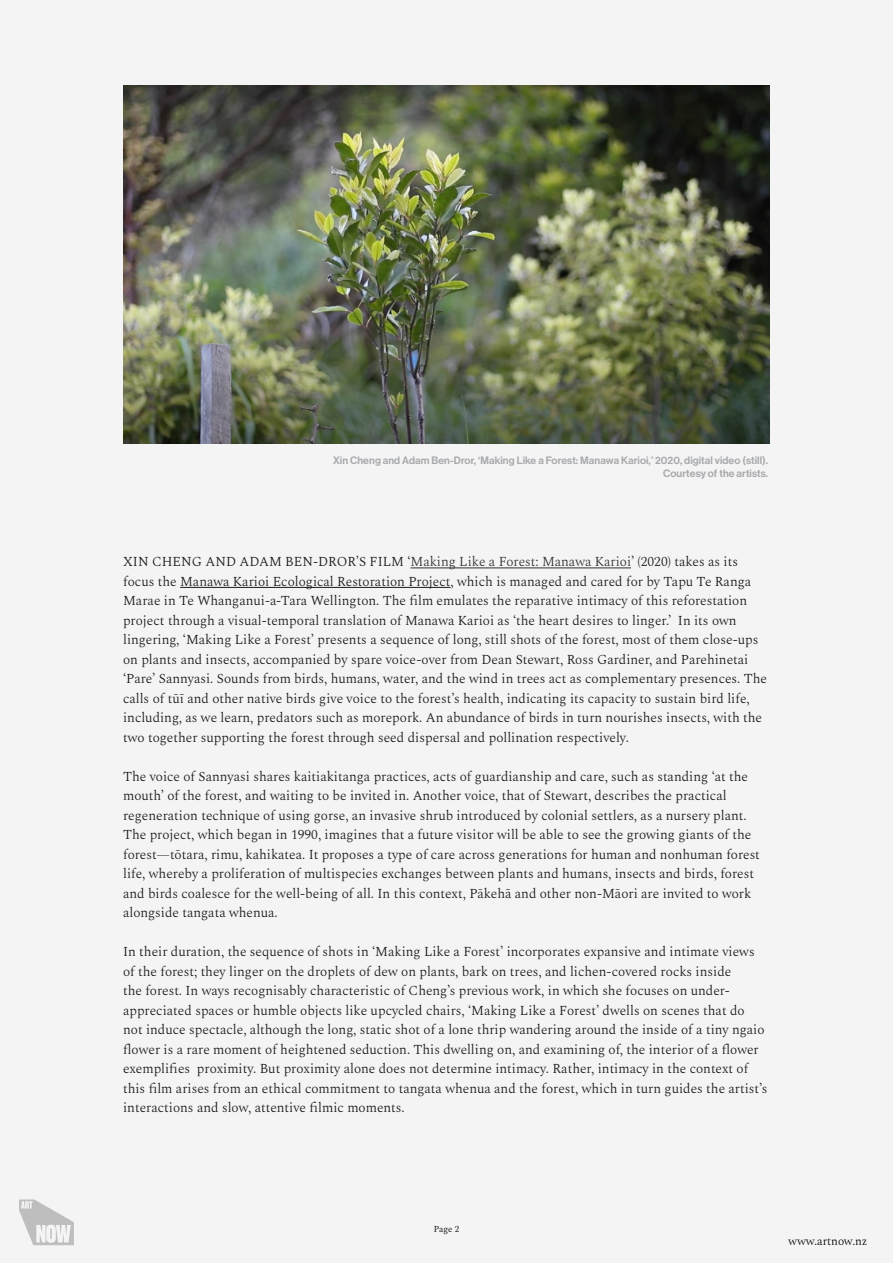
<style>
.page{position:relative;width:893px;height:1263px;background:#f4f4f4}
.page>*{position:absolute;margin:0;border:0;box-sizing:border-box;transform-origin:0 0}
.t1{font:300 13.5px/19.5px "Spectral";color:#181818}
.t2{font:300 11.7px "Spectral";color:#000}
.t3{font:10.5px/12.6px "N Haas Grotesk DS Pro 65 Md";letter-spacing:.01em;color:#a7a9ac;text-align:right}
.t4{font:300 9px "Spectral";color:#000}
.s1{color:#303030}
.s2{color:#1a1a1a}
</style>
<div class="page">
<svg style="left:19px;top:1199px;width:55px;height:46px"></svg>
<hr style="left:411px;top:568px;width:220px;height:1px;background:#303030">
<hr style="left:180px;top:587px;width:271px;height:1px;background:#1a1a1a">
<img style="left:123px;top:85px;width:647px;height:359px">
<p class="t3" style="left:333px;top:454px;width:437px">Xin Cheng and Adam Ben-Dror, ‘Making Like a Forest: Manawa Karioi,’ 2020, digital video (still).<br>Courtesy of the artists.</p>
<p class="t1" style="left:123px;top:551px;width:645px">XIN CHENG AND ADAM BEN-DROR’S FILM ‘<span class="s1">Making Like a Forest: Manawa Karioi</span>’ (2020) takes as its focus the <span class="s2">Manawa Karioi Ecological Restoration Project</span>, which is managed and cared for by Tapu Te Ranga Marae in Te Whanganui-a-Tara Wellington. The film emulates the reparative intimacy of this reforestation project through a visual-temporal translation of Manawa Karioi as ‘the heart desires to linger.’ In its own lingering, ‘Making Like a Forest’ presents a sequence of long, still shots of the forest, most of them close-ups on plants and insects, accompanied by spare voice-over from Dean Stewart, Ross Gardiner, and Parehinetai ‘Pare’ Sannyasi. Sounds from birds, humans, water, and the wind in trees act as complementary presences. The calls of tūī and other native birds give voice to the forest’s health, indicating its capacity to sustain bird life, including, as we learn, predators such as morepork. An abundance of birds in turn nourishes insects, with the two together supporting the forest through seed dispersal and pollination respectively.</p>
<p class="t1" style="left:123px;top:765px;width:638px">The voice of Sannyasi shares kaitiakitanga practices, acts of guardianship and care, such as standing ‘at the mouth’ of the forest, and waiting to be invited in. Another voice, that of Stewart, describes the practical regeneration technique of using gorse, an invasive shrub introduced by colonial settlers, as a nursery plant.<br>The project, which began in 1990, imagines that a future visitor will be able to see the growing giants of the forest—tōtara, rimu, kahikatea. It proposes a type of care across generations for human and nonhuman forest life, whereby a proliferation of multispecies exchanges between plants and humans, insects and birds, forest and birds coalesce for the well-being of all. In this context, Pākehā and other non-Māori are invited to work alongside tangata whenua.</p>
<p class="t1" style="left:123px;top:941px;width:646px">In their duration, the sequence of shots in ‘Making Like a Forest’ incorporates expansive and intimate views of the forest; they linger on the droplets of dew on plants, bark on trees, and lichen-covered rocks inside<br>the forest. In ways recognisably characteristic of Cheng’s previous work, in which she focuses on under&shy;appreciated spaces or humble objects like upcycled chairs, ‘Making Like a Forest’ dwells on scenes that do not induce spectacle, although the long, static shot of a lone thrip wandering around the inside of a tiny ngaio flower is a rare moment of heightened seduction. This dwelling on, and examining of, the interior of a flower exemplifies proximity. But proximity alone does not determine intimacy. Rather, intimacy in the context of this film arises from an ethical commitment to tangata whenua and the forest, which in turn guides the artist’s interactions and slow, attentive filmic moments.</p>
<p class="t4" style="left:434px;top:1222px;width:27px">Page 2</p>
<p class="t2" style="left:788px;top:1233px;width:80px">www.artnow.nz</p>
</div>
